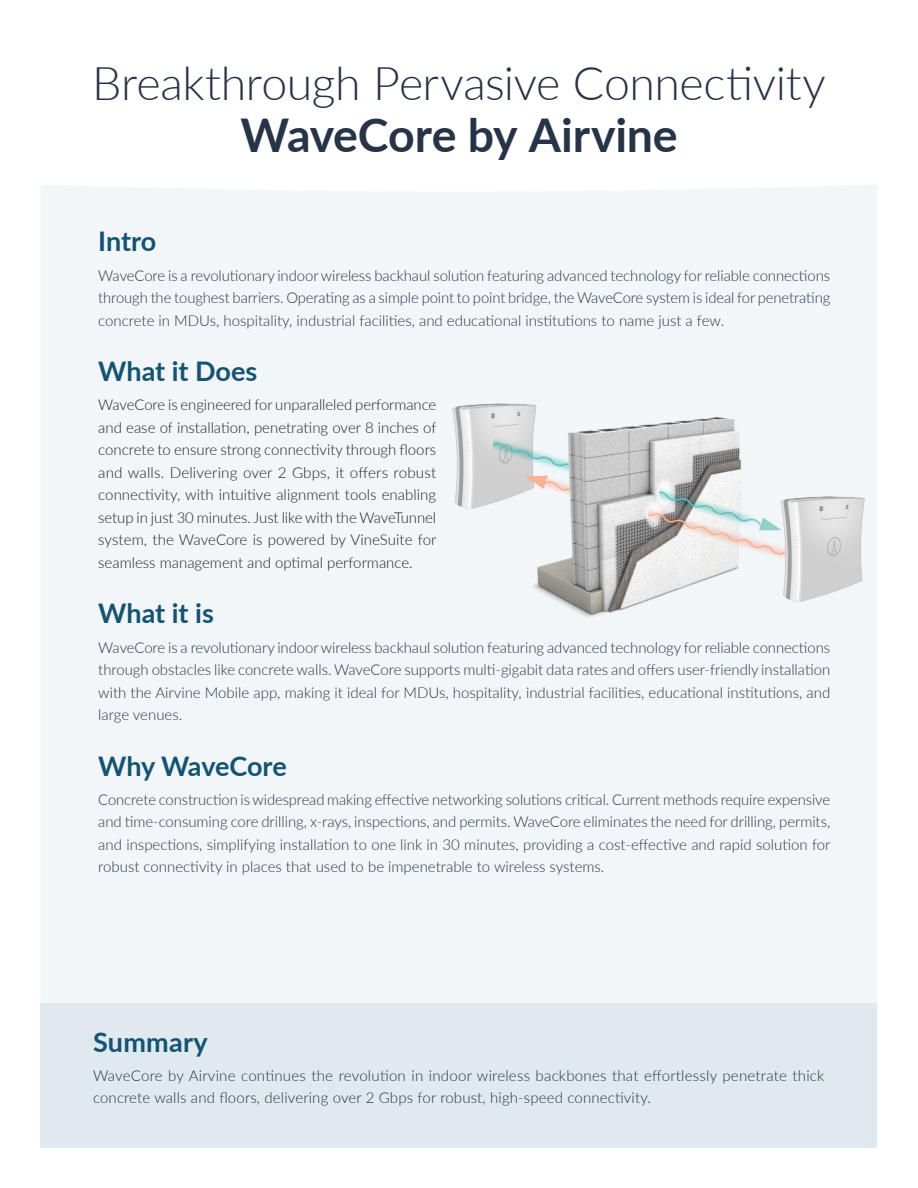
<style>
.page{position:relative;width:918px;height:1188px;background:#fff}
.page>*{position:absolute;margin:0;border:0;box-sizing:border-box;transform-origin:0 0}
.BODY{font:300 46.5px/52.5px "Lato";letter-spacing:-.01em;color:#273448;text-align:center}
.BODY-2{font:700 27px "Lato";color:#135374}
.BODY-3{font:300 15px/22.5px "Lato";color:#273448;text-align:justify}
.BODY-4{font:300 15px/22.5px "Lato";color:#231f20;text-align:justify}
.s1{font-weight:700}
</style>
<div class="page">
<div style="left:41px;top:185px;width:836px;height:818px;background:#f3f6f8"></div>
<div style="left:40px;top:1003px;width:838px;height:145px;background:#e0e9ed"></div>
<img style="left:436px;top:399px;width:441px;height:221px">
<p class="BODY" style="left:92px;top:55px;width:735px">Breakthrough Pervasive Connectivity<br><span class="s1">WaveCore by Airvine</span></p>
<p class="BODY-2" style="left:98px;top:222px;width:60px">Intro</p>
<p class="BODY-3" style="left:98px;top:264px;width:734px">WaveCore is a revolutionary indoor wireless backhaul solution featuring advanced technology for reliable connections through the toughest barriers. Operating as a simple point to point bridge, the WaveCore system is ideal for penetrating concrete in MDUs, hospitality, industrial facilities, and educational institutions to name just a few.</p>
<p class="BODY-2" style="left:98px;top:352px;width:161px">What it Does</p>
<p class="BODY-4" style="left:98px;top:393px;width:340px">WaveCore is engineered for unparalleled performance and ease of installation, penetrating over 8 inches of concrete to ensure strong connectivity through floors and walls. Delivering over 2 Gbps, it offers robust connectivity, with intuitive alignment tools enabling setup in just 30 minutes. Just like with the WaveTunnel system, the WaveCore is powered by VineSuite for seamless management and optimal performance.</p>
<p class="BODY-2" style="left:98px;top:594px;width:117px">What it is</p>
<p class="BODY-3" style="left:98px;top:636px;width:733px">WaveCore is a revolutionary indoor wireless backhaul solution featuring advanced technology for reliable connections through obstacles like concrete walls. WaveCore supports multi-gigabit data rates and offers user-friendly installation with the Airvine Mobile app, making it ideal for MDUs, hospitality, industrial facilities, educational institutions, and large venues.</p>
<p class="BODY-2" style="left:98px;top:746px;width:190px">Why WaveCore</p>
<p class="BODY-3" style="left:98px;top:788px;width:734px">Concrete construction is widespread making effective networking solutions critical. Current methods require expensive and time-consuming core drilling, x-rays, inspections, and permits. WaveCore eliminates the need for drilling, permits, and inspections, simplifying installation to one link in 30 minutes, providing a cost-effective and rapid solution for robust connectivity in places that used to be impenetrable to wireless systems.</p>
<p class="BODY-2" style="left:93px;top:1022px;width:116px">Summary</p>
<p class="BODY-3" style="left:93px;top:1064px;width:733px">WaveCore by Airvine continues the revolution in indoor wireless backbones that effortlessly penetrate thick concrete walls and floors, delivering over 2 Gbps for robust, high-speed connectivity.</p>
</div>
